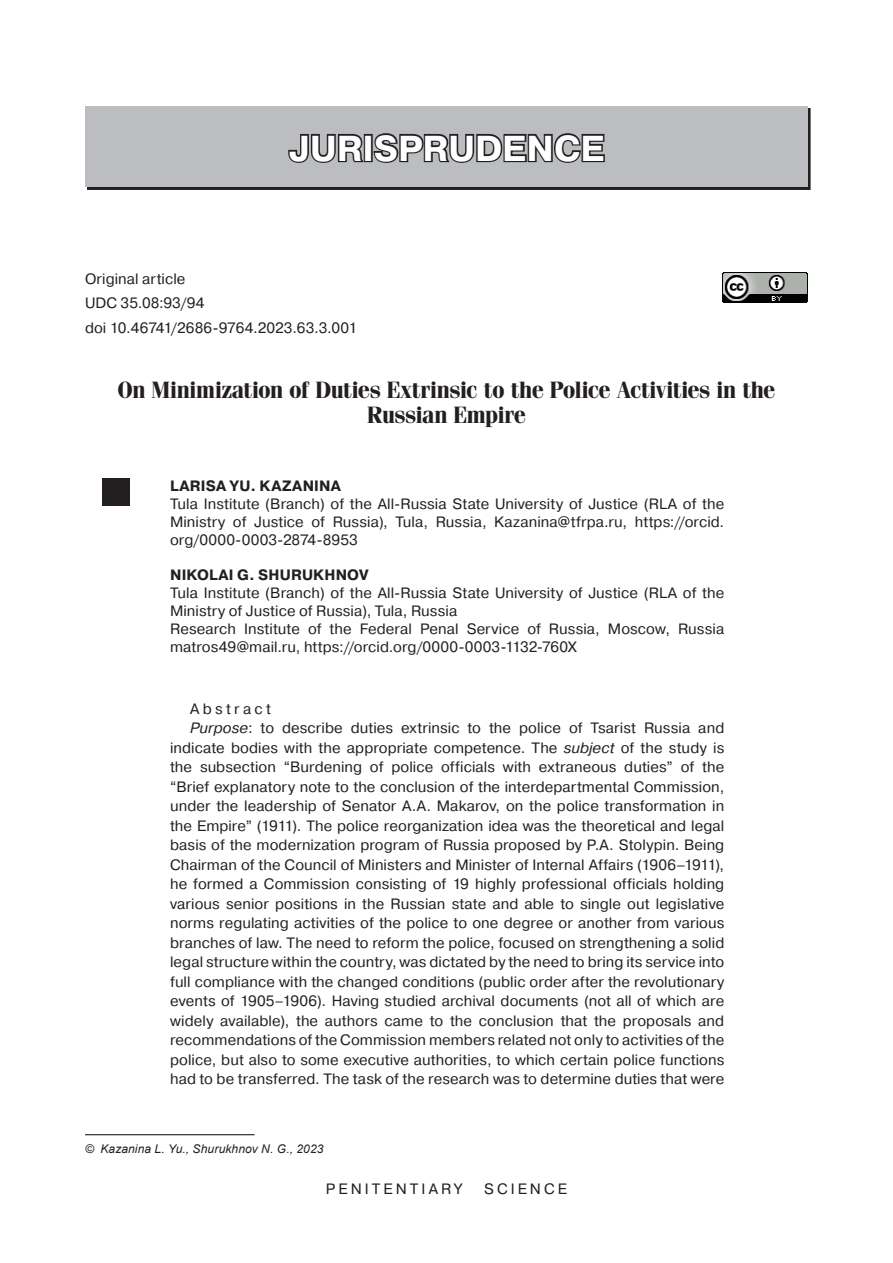
<style>
.page{position:relative;width:893px;height:1263px;background:#fff}
.page>*{position:absolute;margin:0;border:0;box-sizing:border-box;transform-origin:0 0}
.Содержание_рубрика{font:700 36px "Pragmatica C";color:#fff}
.Заголовок_статьи_анг{font:700 24px/25.5px "Simeiz";letter-spacing:-.005em;color:#231f20;text-align:center}
.аннотация{font:15px/19.5px "Pragmatica C";letter-spacing:.01em;color:#231f20;text-align:justify}
.автор_должность{font:15px/18px "Pragmatica C";letter-spacing:.005em;color:#231f20}
.УДК{font:15px "Pragmatica C";letter-spacing:.005em;color:#231f20}
.Автор_англ{font:700 15px "Pragmatica C";letter-spacing:.01em;color:#231f20}
.аннотация-2{font:15px "Pragmatica C";letter-spacing:.205em;color:#231f20}
.реферат{font:15px "Pragmatica C";letter-spacing:.22em;color:#231f20}
.авторское_право{font:italic 12px "Arial";letter-spacing:.01em;color:#231f20}
.s1{font-style:italic}
</style>
<div class="page">
<div style="left:87px;top:108px;width:723px;height:81px;background:#231f20"></div>
<div style="left:85px;top:106px;width:723px;height:81px;background:#bcbdc0"></div>
<svg style="left:288px;top:133px;width:317px;height:30px"></svg>
<div style="left:102px;top:478px;width:28px;height:28px;background:#231f20"></div>
<img style="left:723px;top:272px;width:85px;height:30px">
<hr style="left:85px;top:1134px;width:170px;height:1px;background:#231f20">
<p class="Содержание_рубрика" style="left:289px;top:128px;width:317px">JURISPRUDENCE</p>
<p class="УДК" style="left:85px;top:270px;width:102px">Original article</p>
<p class="УДК" style="left:85px;top:295px;width:121px">UDC 35.08:93/94</p>
<p class="УДК" style="left:85px;top:319px;width:274px">doi 10.46741/2686-9764.2023.63.3.001</p>
<p class="Заголовок_статьи_анг" style="left:118px;top:377px;width:659px">On Minimization of Duties Extrinsic to the Police Activities in the<br>Russian Empire</p>
<p class="Автор_англ" style="left:170px;top:477px;width:172px">LARISA YU. KAZANINA</p>
<p class="автор_должность" style="left:170px;top:495px;width:556px;text-align:justify">Tula Institute (Branch) of the All-Russia State University of Justice (RLA of the Ministry of Justice of Russia), Tula, Russia, Kazanina@tfrpa.ru, https://оrcid. org/0000-0003-2874-8953</p>
<p class="Автор_англ" style="left:170px;top:566px;width:200px">NIKOLAI G. SHURUKHNOV</p>
<p class="автор_должность" style="left:170px;top:584px;width:556px">Tula Institute (Branch) of the All-Russia State University of Justice (RLA of the<br>Ministry of Justice of Russia), Tula, Russia</p>
<p class="автор_должность" style="left:170px;top:620px;width:556px">Research Institute of the Federal Penal Service of Russia, Moscow, Russia matros49@mail.ru, https://оrcid.org/0000-0003-1132-760Х</p>
<p class="реферат" style="left:190px;top:700px;width:82px">Abstract</p>
<p class="аннотация" style="left:170px;top:718px;width:556px;text-indent:20px"><span class="s1">Purpose</span>: to describe duties extrinsic to the police of Tsarist Russia and indicate bodies with the appropriate competence. The <span class="s1">subject</span> of the study is the subsection “Burdening of police officials with extraneous duties” of the “Brief explanatory note to the conclusion of the interdepartmental Commission, under the leadership of Senator A.A. Makarov, on the police transformation in the Empire” (1911). The police reorganization idea was the theoretical and legal basis of the modernization program of Russia proposed by P.A. Stolypin. Being Chairman of the Council of Ministers and Minister of Internal Affairs (1906–1911), he formed a Commission consisting of 19 highly professional officials holding various senior positions in the Russian state and able to single out legislative norms regulating activities of the police to one degree or another from various branches of law. The need to reform the police, focused on strengthening a solid legal structure within the country, was dictated by the need to bring its service into full compliance with the changed conditions (public order after the revolutionary events of 1905–1906). Having studied archival documents (not all of which are widely available), the authors came to the conclusion that the proposals and recommendations of the Commission members related not only to activities of the police, but also to some executive authorities, to which certain police functions had to be transferred. The task of the research was to determine duties that were</p>
<p class="авторское_право" style="left:85px;top:1141px;width:240px">© Kazanina L. Yu., Shurukhnov N. G., 2023</p>
<p class="аннотация-2" style="left:326px;top:1180px;width:137px">PENITENTIARY</p>
<p class="аннотация-2" style="left:484px;top:1180px;width:84px">SCIENCE</p>
</div>
